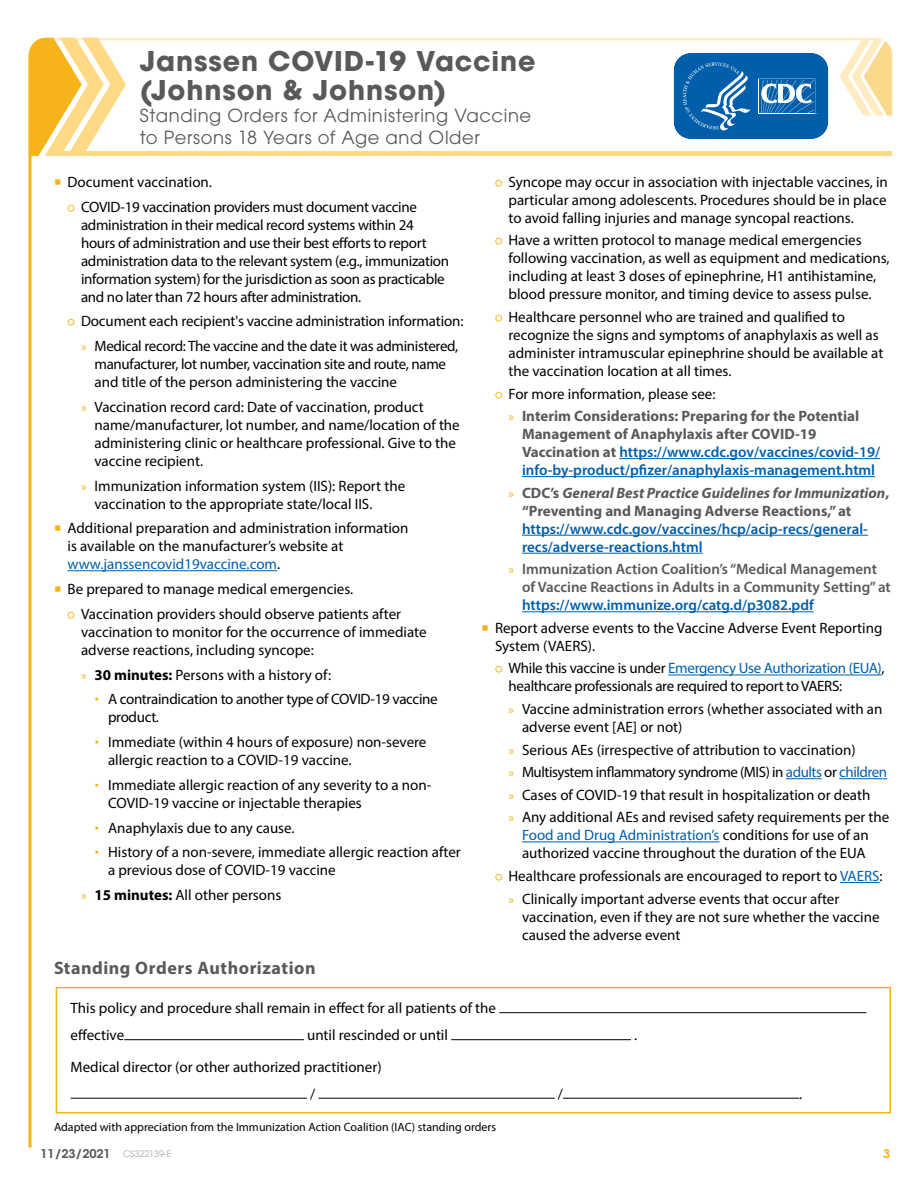
<style>
.page{position:relative;width:918px;height:1188px;background:#fff}
.page>*{position:absolute;margin:0;border:0;box-sizing:border-box;transform-origin:0 0}
.t1{font:700 27px/29.4px "ITC Avant Garde Pro";letter-spacing:.03em;color:#58595b}
.t2{font:18px/21.6px "ITC Avant Garde Pro";letter-spacing:.035em;color:#58595b}
.t3{font:700 18px "Myriad Pro";letter-spacing:.03em;color:#58595b}
.t4{font:15px/18px "Myriad Pro";color:#000}
.t5{font:15px/18px "Myriad Pro";letter-spacing:-.02em;color:#000}
.t6{font:700 15px/18px "Myriad Pro";color:#58595b}
.t7{font:600 15px/18px "Myriad Pro";color:#005eaa}
.t8{font:600 15px/18px "Myriad Pro";color:#58595b}
.t9{font:15px "Myriad Pro";letter-spacing:-.03em;color:#000}
.P_source_note{font:12px "Myriad Pro";color:#000}
.t10{font:600 12px "ITC Avant Garde Std";letter-spacing:-.01em;color:#58595b}
.t11{font:600 12px "ITC Avant Garde Std";color:#f7b219}
.s1{font-family:"Calibri";font-size:13.5px;color:#f7b219}
.s2{font-size:13.5px;color:#f7b219}
.s3{color:#005eaa}
.s4{font-weight:700}
.s5{font-weight:400;font-size:13.5px;color:#f7b219}
.s6{font-weight:600;color:#005eaa}
.s7{font-weight:700;color:#58595b}
.s8{font-weight:700;font-style:italic;color:#58595b}
.s9{font-family:"ITC Avant Garde Pro";font-weight:400;font-size:9px;color:#a7a9ac}
</style>
<div class="page">
<hr style="left:29px;top:55px;width:3px;height:1093px;background:#f7b219">
<svg style="left:28px;top:38px;width:17px;height:118px"></svg>
<svg style="left:45px;top:38px;width:847px;height:118px"></svg>
<svg style="left:672px;top:51px;width:158px;height:90px;background:#2e7bb9"></svg>
<hr style="left:68px;top:570px;width:209px;height:1px;background:#005eaa">
<hr style="left:619px;top:458px;width:261px;height:1px;background:#005eaa">
<hr style="left:522px;top:476px;width:353px;height:1px;background:#005eaa">
<hr style="left:522px;top:535px;width:346px;height:1px;background:#005eaa">
<hr style="left:522px;top:553px;width:181px;height:1px;background:#005eaa">
<hr style="left:522px;top:611px;width:292px;height:1px;background:#005eaa">
<hr style="left:668px;top:675px;width:213px;height:1px;background:#005eaa">
<hr style="left:786px;top:778px;width:36px;height:1px;background:#005eaa">
<hr style="left:839px;top:778px;width:48px;height:1px;background:#005eaa">
<hr style="left:522px;top:842px;width:198px;height:1px;background:#005eaa">
<hr style="left:840px;top:882px;width:40px;height:1px;background:#005eaa">
<hr style="left:499px;top:1012px;width:367px;height:1px;background:#000">
<hr style="left:124px;top:1039px;width:180px;height:1px;background:#000">
<hr style="left:451px;top:1039px;width:180px;height:1px;background:#000">
<hr style="left:71px;top:1098px;width:236px;height:1px;background:#000">
<hr style="left:318px;top:1098px;width:237px;height:1px;background:#000">
<hr style="left:563px;top:1098px;width:236px;height:1px;background:#000">
<div style="left:56px;top:987px;width:835px;height:127px;border:2px solid #f7b219"></div>
<h1 class="t1" style="left:140px;top:46px;width:397px">Janssen COVID-19 Vaccine (Johnson &amp; Johnson)</h1>
<p class="t2" style="left:140px;top:104px;width:393px">Standing Orders for Administering Vaccine to Persons 18 Years of Age and Older</p>
<p class="t4" style="left:68px;top:172px;width:146px">Document vaccination.</p>
<p class="t5" style="left:81px;top:197px;width:370px;text-indent:-14px"><span class="s1">○</span> COVID-19 vaccination providers must document vaccine administration in their medical record systems within 24 hours of administration and use their best efforts to report administration data to the relevant system (e.g., immunization information system) for the jurisdiction as soon as practicable and no later than 72 hours after administration.</p>
<p class="t4" style="left:68px;top:312px;width:397px"><span class="s1">○</span> Document each recipient's vaccine administration information:</p>
<p class="t5" style="left:94px;top:337px;width:365px;text-indent:-14px"><span class="s2">»</span> Medical record: The vaccine and the date it was administered, manufacturer, lot number, vaccination site and route, name and title of the person administering the vaccine</p>
<p class="t4" style="left:94px;top:397px;width:367px;text-indent:-14px"><span class="s2">»</span> Vaccination record card: Date of vaccination, product name/manufacturer, lot number, and name/location of the administering clinic or healthcare professional. Give to the vaccine recipient.</p>
<p class="t4" style="left:94px;top:476px;width:312px;text-indent:-14px"><span class="s2">»</span> Immunization information system (IIS): Report the vaccination to the appropriate state/local IIS.</p>
<p class="t4" style="left:68px;top:519px;width:342px">Additional preparation and administration information is available on the manufacturer’s website at <span class="s3">www.janssencovid19vaccine.com</span>.</p>
<p class="t4" style="left:68px;top:580px;width:287px">Be prepared to manage medical emergencies.</p>
<p class="t4" style="left:81px;top:604px;width:347px;text-indent:-14px"><span class="s1">○</span> Vaccination providers should observe patients after vaccination to monitor for the occurrence of immediate adverse reactions, including syncope:</p>
<p class="t4" style="left:81px;top:665px;width:252px"><span class="s2">»</span> <span class="s4">30 minutes:</span> Persons with a history of:</p>
<p class="t5" style="left:108px;top:690px;width:331px">A contraindication to another type of COVID-19 vaccine product.</p>
<p class="t4" style="left:108px;top:733px;width:320px">Immediate (within 4 hours of exposure) non-severe allergic reaction to a COVID-19 vaccine.</p>
<p class="t4" style="left:108px;top:775px;width:325px">Immediate allergic reaction of any severity to a non-<br>COVID-19 vaccine or injectable therapies</p>
<p class="t4" style="left:108px;top:818px;width:188px">Anaphylaxis due to any cause.</p>
<p class="t4" style="left:108px;top:843px;width:354px">History of a non-severe, immediate allergic reaction after a previous dose of COVID-19 vaccine</p>
<p class="t4" style="left:81px;top:886px;width:202px"><span class="s2">»</span> <span class="s4">15 minutes:</span> All other persons</p>
<p class="t4" style="left:508px;top:172px;width:381px;text-align:justify;text-indent:-14px"><span class="s1">○</span> Syncope may occur in association with injectable vaccines, in particular among adolescents. Procedures should be in place to avoid falling injuries and manage syncopal reactions.</p>
<p class="t4" style="left:508px;top:231px;width:383px;text-indent:-14px"><span class="s1">○</span> Have a written protocol to manage medical emergencies following vaccination, as well as equipment and medications, including at least 3 doses of epinephrine, H1 antihistamine, blood pressure monitor, and timing device to assess pulse.</p>
<p class="t4" style="left:508px;top:308px;width:376px;text-indent:-14px"><span class="s1">○</span> Healthcare personnel who are trained and qualified to recognize the signs and symptoms of anaphylaxis as well as administer intramuscular epinephrine should be available at the vaccination location at all times.</p>
<p class="t4" style="left:495px;top:384px;width:222px"><span class="s1">○</span> For more information, please see:</p>
<p class="t6" style="left:522px;top:407px;width:360px;text-indent:-14px"><span class="s5">»</span> Interim Considerations: Preparing for the Potential Management of Anaphylaxis after COVID-19<br>Vaccination at <span class="s6">https://www.cdc.gov/vaccines/covid-19/ info-by-product/pfizer/anaphylaxis-management.html</span></p>
<p class="t7" style="left:522px;top:483px;width:369px;text-indent:-14px"><span class="s5">»</span> <span class="s7">CDC’s</span> <span class="s8">General Best Practice Guidelines for Immunization</span><span class="s7">, “Preventing and Managing Adverse Reactions,” at </span>https://www.cdc.gov/vaccines/hcp/acip-recs/general&shy;recs/adverse-reactions.html</p>
<p class="t8" style="left:522px;top:560px;width:370px;text-indent:-14px"><span class="s5">»</span> Immunization Action Coalition’s “Medical Management of Vaccine Reactions in Adults in a Community Setting” at <span class="s3">https://www.immunize.org/catg.d/p3082.pdf</span></p>
<p class="t4" style="left:495px;top:619px;width:389px">Report adverse events to the Vaccine Adverse Event Reporting<br>System (VAERS).</p>
<p class="t5" style="left:508px;top:659px;width:378px;text-indent:-13px"><span class="s1">○</span> While this vaccine is under <span class="s3">Emergency Use Authorization (EUA)</span>, healthcare professionals are required to report to VAERS:</p>
<p class="t4" style="left:522px;top:700px;width:362px;text-indent:-14px"><span class="s2">»</span> Vaccine administration errors (whether associated with an adverse event [AE] or not)</p>
<p class="t4" style="left:508px;top:740px;width:349px"><span class="s2">»</span> Serious AEs (irrespective of attribution to vaccination)</p>
<p class="t9" style="left:508px;top:763px;width:380px"><span class="s2">»</span> Multisystem inflammatory syndrome (MIS) in <span class="s3">adults</span> or <span class="s3">children</span></p>
<p class="t4" style="left:509px;top:786px;width:363px"><span class="s2">»</span> Cases of COVID-19 that result in hospitalization or death</p>
<p class="t4" style="left:522px;top:808px;width:369px;text-indent:-14px"><span class="s2">»</span> Any additional AEs and revised safety requirements per the<br><span class="s3">Food and Drug Administration’s</span> conditions for use of an authorized vaccine throughout the duration of the EUA</p>
<p class="t4" style="left:495px;top:867px;width:389px"><span class="s1">○</span> Healthcare professionals are encouraged to report to <span class="s3">VAERS</span>:</p>
<p class="t4" style="left:522px;top:889px;width:359px;text-indent:-14px"><span class="s2">»</span> Clinically important adverse events that occur after vaccination, even if they are not sure whether the vaccine caused the adverse event</p>
<h2 class="t3" style="left:54px;top:956px;width:263px">Standing Orders Authorization</h2>
<p class="t4" style="left:71px;top:994px;width:427px;line-height:27px">This policy and procedure shall remain in effect for all patients of the effective</p>
<p class="t4" style="left:307px;top:1026px;width:142px">until rescinded or until</p>
<p class="t4" style="left:634px;top:1026px;width:5px">.</p>
<p class="t4" style="left:310px;top:1053px;width:73px;line-height:27px;text-indent:-239px">Medical director (or other authorized practitioner) /</p>
<p class="t4" style="left:558px;top:1084px;width:3px">/</p>
<p class="t4" style="left:799px;top:1084px;width:5px">.</p>
<p class="P_source_note" style="left:54px;top:1119px;width:444px">Adapted with appreciation from the Immunization Action Coalition (IAC) standing orders</p>
<p class="t10" style="left:40px;top:1146px;width:133px">11/23/2021 <span class="s9">CS322139-E</span></p>
<p class="t11" style="left:883px;top:1146px;width:9px">3</p>
</div>
